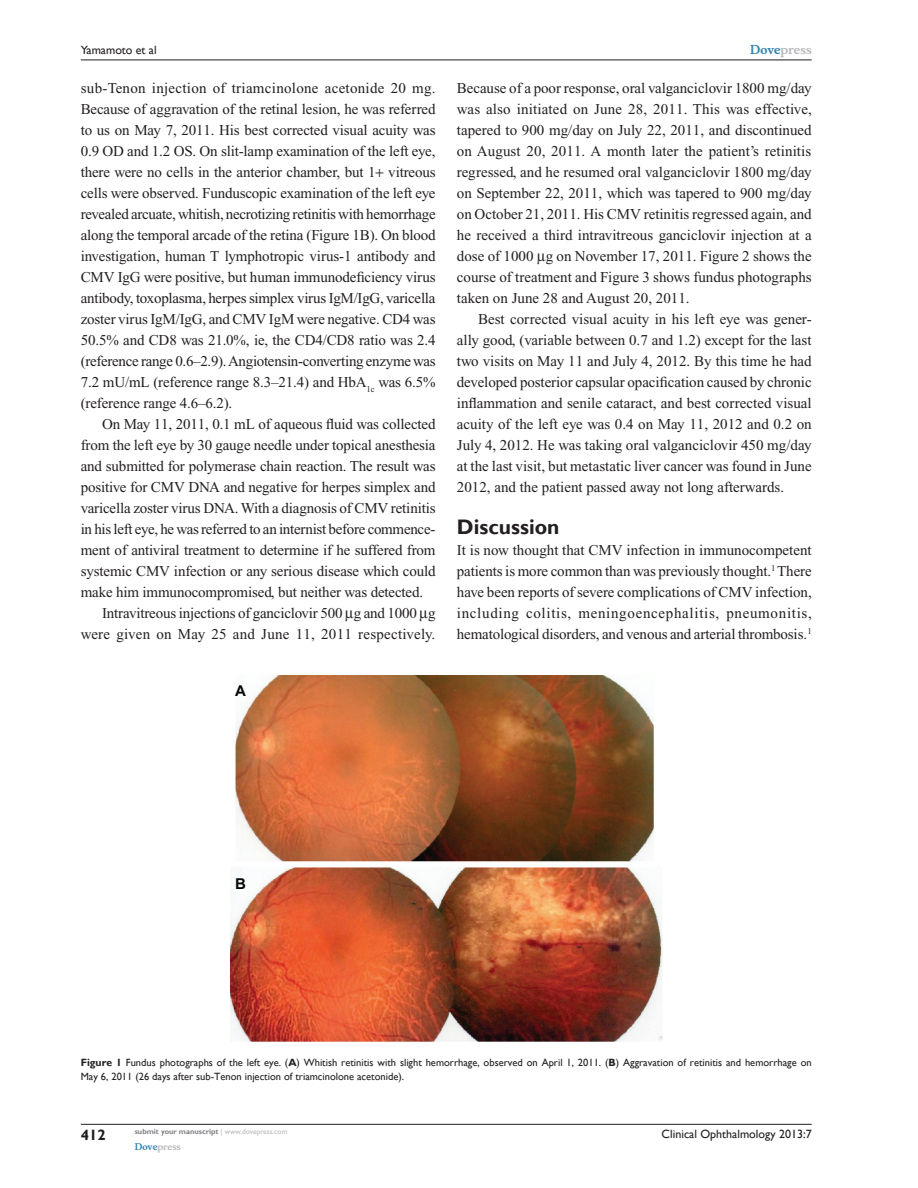
<style>
.page{position:relative;width:918px;height:1188px;background:#fff}
.page>*{position:absolute;margin:0;border:0;box-sizing:border-box;transform-origin:0 0}
.t1{font:700 21px "Gill Sans";color:#231f20}
.Tx{font:15px/21px "Times New Roman";color:#231f20;text-align:justify}
.TxF{font:15px/21px "Times New Roman";letter-spacing:-.01em;color:#231f20;text-align:justify}
.RunFolio-V{font:700 15px "Gill Sans";color:#231f20}
.t2{font:700 15px "Arial";color:#040503}
.RunF-V{font:12px "Gill Sans";color:#231f20}
.RunH-V{font:12px "Gill Sans";color:#231f20}
.RunH-Brand-V{font:700 12px "Musee";color:#b8b9bc}
.FC{font:10.5px/13.5px "Gill Sans";color:#231f20}
.RunF-Brand-V{font:700 9px "Musee";color:#b8b9bc}
.RunF-SubmityourMS-V{font:700 7.5px "Gill Sans";color:#808285}
.s1{color:#3485ae}
.s2{font-weight:700}
.s3{font-weight:400;color:#b8b9bc}
</style>
<div class="page">
<img style="left:230px;top:676px;width:433px;height:365px">
<hr style="left:81px;top:1124px;width:731px;height:1px;background:#231f20">
<hr style="left:81px;top:60px;width:731px;height:1px;background:#231f20">
<p class="RunH-V" style="left:81px;top:43px;width:77px">Yamamoto et al</p>
<p class="TxF" style="left:81px;top:77px;width:356px">sub-Tenon injection of triamcinolone acetonide 20 mg.<br>Because of aggravation of the retinal lesion, he was referred to us on May 7, 2011. His best corrected visual acuity was 0.9 OD and 1.2 OS. On slit-lamp examination of the left eye, there were no cells in the anterior chamber, but 1 vitreous cells were observed. Funduscopic examination of the left eye revealed arcuate, whitish, necrotizing retinitis with hemorrhage along the temporal arcade of the retina (Figure 1B). On blood investigation, human T lymphotropic virus-1 antibody and CMV IgG were positive, but human immunodeficiency virus antibody, toxoplasma, herpes simplex virus IgM/IgG, varicella zoster virus IgM/IgG, and CMV IgM were negative. CD4 was 50.5% and CD8 was 21.0%, ie, the CD4/CD8 ratio was 2.4 (reference range 0.6–2.9). Angiotensin-converting enzyme was 7.2 mU/mL (reference range 8.3–21.4) and HbA<sub>1c</sub> was 6.5% (reference range 4.6–6.2).</p>
<p class="Tx" style="left:81px;top:413px;width:356px;text-indent:21px">On May 11, 2011, 0.1 mL of aqueous fluid was collected from the left eye by 30 gauge needle under topical anesthesia and submitted for polymerase chain reaction. The result was positive for CMV DNA and negative for herpes simplex and varicella zoster virus DNA. With a diagnosis of CMV retinitis in his left eye, he was referred to an internist before commence&shy;ment of antiviral treatment to determine if he suffered from systemic CMV infection or any serious disease which could make him immunocompromised, but neither was detected.</p>
<p class="Tx" style="left:81px;top:602px;width:356px;text-align:right">Intravitreous injections of ganciclovir 500 g and 1000 g were given on May 25 and June 11, 2011 respectively.</p>
<p class="t2" style="left:235px;top:682px;width:12px">A</p>
<p class="RunH-Brand-V" style="left:750px;top:43px;width:63px"><span class="s1">Dove</span>press</p>
<p class="Tx" style="left:457px;top:77px;width:357px">Because of a poor response, oral valganciclovir 1800 mg/day was also initiated on June 28, 2011. This was effective, tapered to 900 mg/day on July 22, 2011, and discontinued on August 20, 2011. A month later the patient’s retinitis regressed, and he resumed oral valganciclovir 1800 mg/day on September 22, 2011, which was tapered to 900 mg/day on October 21, 2011. His CMV retinitis regressed again, and he received a third intravitreous ganciclovir injection at a dose of 1000 g on November 17, 2011. Figure 2 shows the course of treatment and Figure 3 shows fundus photographs taken on June 28 and August 20, 2011.</p>
<p class="Tx" style="left:457px;top:308px;width:356px;text-indent:21px">Best corrected visual acuity in his left eye was gener&shy;ally good, (variable between 0.7 and 1.2) except for the last two visits on May 11 and July 4, 2012. By this time he had developed posterior capsular opacification caused by chronic inflammation and senile cataract, and best corrected visual acuity of the left eye was 0.4 on May 11, 2012 and 0.2 on July 4, 2012. He was taking oral valganciclovir 450 mg/day at the last visit, but metastatic liver cancer was found in June 2012, and the patient passed away not long afterwards.</p>
<h1 class="t1" style="left:457px;top:514px;width:104px">Discussion</h1>
<p class="TxF" style="left:457px;top:539px;width:356px">It is now thought that CMV infection in immunocompetent patients is more common than was previously thought.<sup>1</sup> There have been reports of severe complications of CMV infection, including colitis, meningoencephalitis, pneumonitis, hematological disorders, and venous and arterial thrombosis.<sup>1</sup></p>
<p class="t2" style="left:235px;top:875px;width:12px">B</p>
<p class="FC" style="left:81px;top:1056px;width:732px"><span class="s2">Figure 1</span> Fundus photographs of the left eye. (<span class="s2">A</span>) Whitish retinitis with slight hemorrhage, observed on April 1, 2011. (<span class="s2">B</span>) Aggravation of retinitis and hemorrhage on<br>May 6, 2011 (26 days after sub-Tenon injection of triamcinolone acetonide).</p>
<p class="RunFolio-V" style="left:81px;top:1126px;width:26px">412</p>
<p class="RunF-SubmityourMS-V" style="left:135px;top:1127px;width:154px">submit your manuscript <span class="s3">| www.dovepress.com</span></p>
<p class="RunF-Brand-V" style="left:135px;top:1141px;width:48px"><span class="s1">Dove</span>press</p>
<p class="RunF-V" style="left:662px;top:1127px;width:152px">Clinical Ophthalmology 2013:7</p>
</div>
